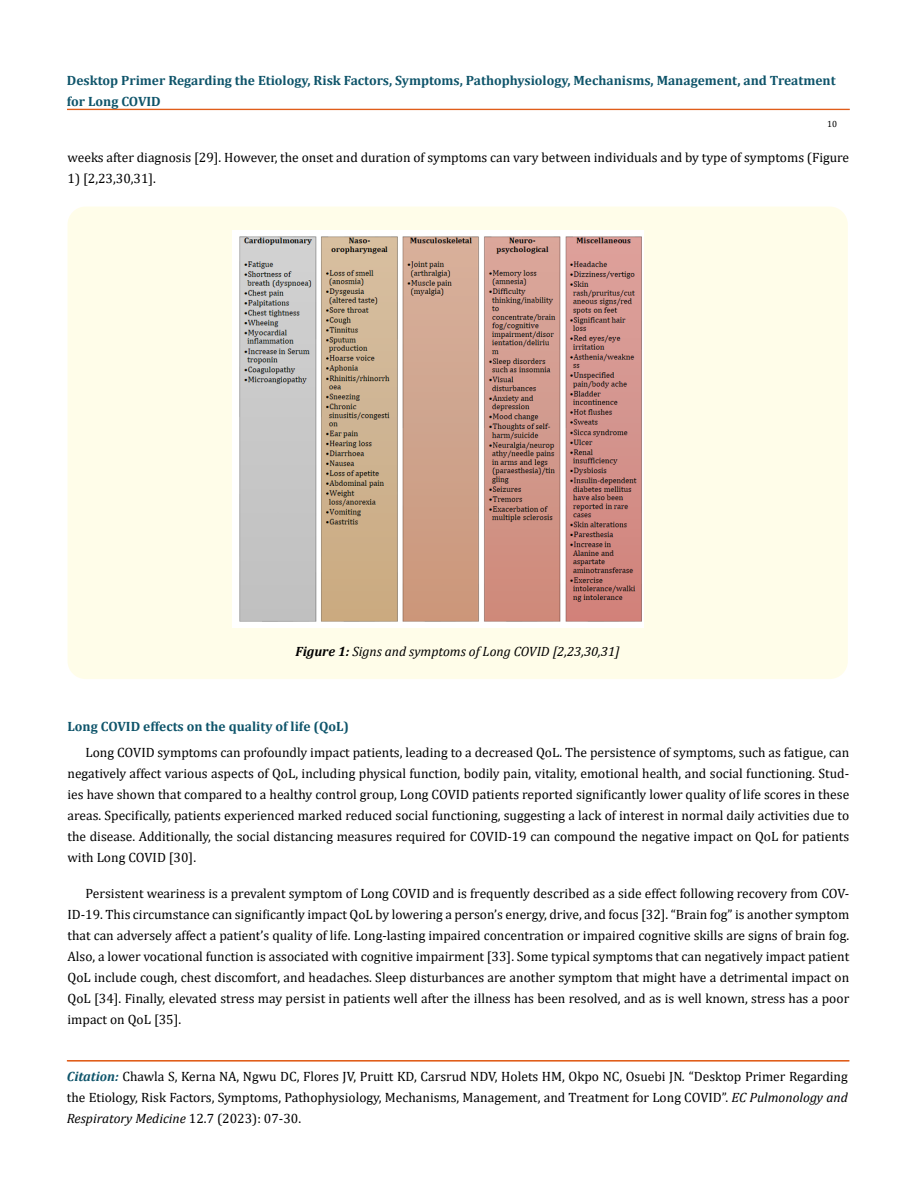
<style>
.page{position:relative;width:917px;height:1188px;background:#fff}
.page>*{position:absolute;margin:0;border:0;box-sizing:border-box;transform-origin:0 0}
.t1{font:13.5px/21px "Cambria";color:#000;text-align:justify}
.t2{font:700 13.5px/21px "Cambria";color:#0e546a}
.t3{font:italic 13.5px "Cambria";color:#000}
.t4{font:9px "Cambria";color:#000}
.s1{font-weight:700}
.s2{font-weight:700;font-style:italic;color:#0e546a}
.s3{font-style:italic}
</style>
<div class="page">
<div style="left:67px;top:109px;width:782px;height:1px;border:1px solid #e05d1a"></div>
<hr style="left:67px;top:1061px;width:782px;height:1px;background:#e05d1a">
<div style="left:67px;top:1060px;width:782px;height:1px;border:1px solid #e05d1a"></div>
<div style="left:68px;top:207px;width:779px;height:472px;background:#fffde9;border-radius:18px"></div>
<img style="left:232px;top:231px;width:412px;height:396px">
<p class="t2" style="left:67px;top:69px;width:770px">Desktop Primer Regarding the Etiology, Risk Factors, Symptoms, Pathophysiology, Mechanisms, Management, and Treatment for Long COVID</p>
<p class="t4" style="left:827px;top:118px;width:11px">10</p>
<p class="t1" style="left:68px;top:147px;width:783px">weeks after diagnosis [29]. However, the onset and duration of symptoms can vary between individuals and by type of symptoms (Figure</p>
<p class="t1" style="left:68px;top:168px;width:90px">1) [2,23,30,31].</p>
<p class="t3" style="left:295px;top:642px;width:326px"><span class="s1">Figure 1:</span> Signs and symptoms of Long COVID [2,23,30,31]</p>
<p class="t2" style="left:68px;top:716px;width:283px">Long COVID effects on the quality of life (QoL)</p>
<p class="t1" style="left:68px;top:742px;width:783px;text-indent:18px">Long COVID symptoms can profoundly impact patients, leading to a decreased QoL. The persistence of symptoms, such as fatigue, can negatively affect various aspects of QoL, including physical function, bodily pain, vitality, emotional health, and social functioning. Stud&shy;ies have shown that compared to a healthy control group, Long COVID patients reported significantly lower quality of life scores in these areas. Specifically, patients experienced marked reduced social functioning, suggesting a lack of interest in normal daily activities due to the disease. Additionally, the social distancing measures required for COVID-19 can compound the negative impact on QoL for patients with Long COVID [30].</p>
<p class="t1" style="left:67px;top:883px;width:783px;text-indent:18px">Persistent weariness is a prevalent symptom of Long COVID and is frequently described as a side effect following recovery from COV-ID-19. This circumstance can significantly impact QoL by lowering a person’s energy, drive, and focus [32]. “Brain fog” is another symptom that can adversely affect a patient’s quality of life. Long-lasting impaired concentration or impaired cognitive skills are signs of brain fog.<br>Also, a lower vocational function is associated with cognitive impairment [33]. Some typical symptoms that can negatively impact patient QoL include cough, chest discomfort, and headaches. Sleep disturbances are another symptom that might have a detrimental impact on QoL [34]. Finally, elevated stress may persist in patients well after the illness has been resolved, and as is well known, stress has a poor impact on QoL [35].</p>
<p class="t1" style="left:67px;top:1066px;width:782px"><span class="s2">Citation:</span> Chawla S, Kerna NA, Ngwu DC, Flores JV, Pruitt KD, Carsrud NDV, Holets HM, Okpo NC, Osuebi JN<span class="s3">.</span> “Desktop Primer Regarding the Etiology, Risk Factors, Symptoms, Pathophysiology, Mechanisms, Management, and Treatment for Long COVID”. <span class="s3">EC Pulmonology and Respiratory Medicine</span> 12.7 (2023): 07-30.</p>
</div>
